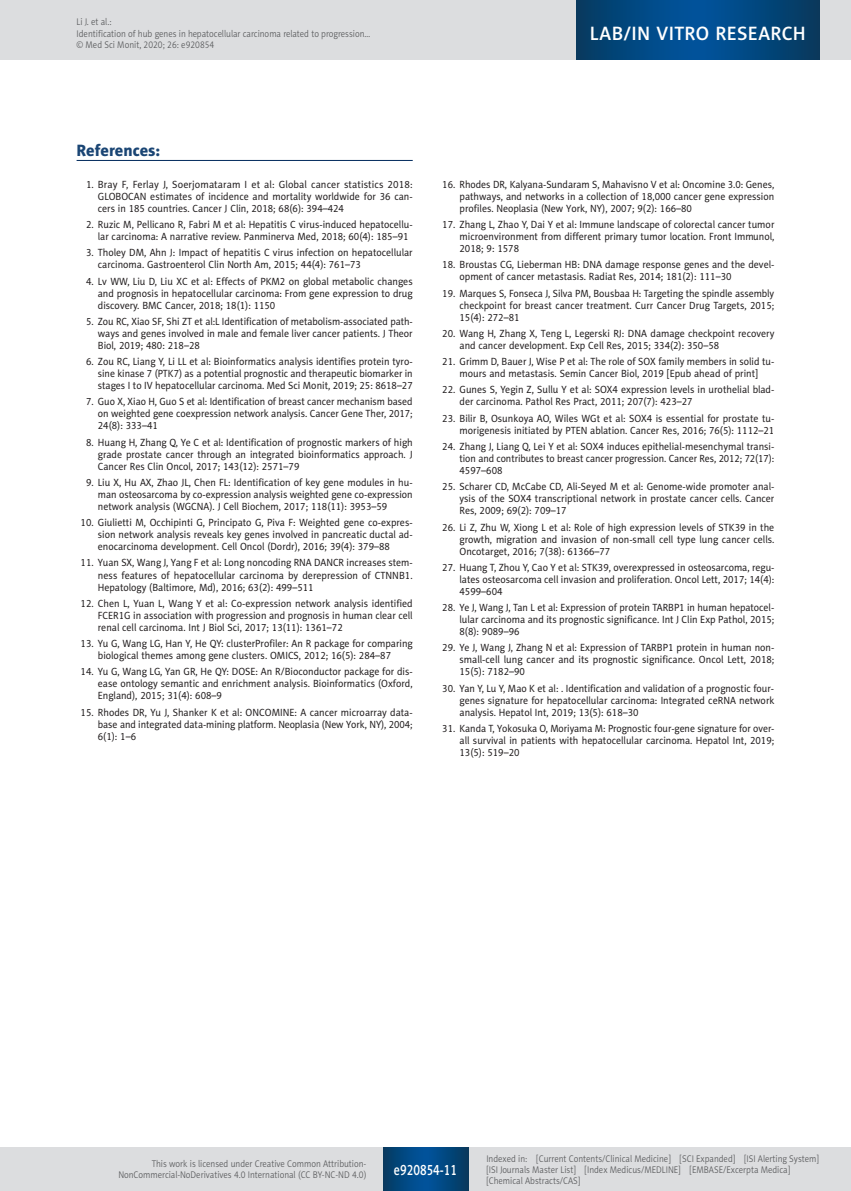
<style>
.page{position:relative;width:851px;height:1191px;background:#fff}
.page>*{position:absolute;margin:0;border:0;box-sizing:border-box;transform-origin:0 0}
.t1{font:19.5px "Naomi Sans EFN Medium";letter-spacing:.015em;color:#fff}
.MSM_Referencje_Tytul{font:16.5px "Naomi Sans EFN Heavy";color:#1a4574}
.t2{font:15px "Naomi Sans EFN Medium";color:#fff;scale:.8 1}
.MSM_Referencje_punkt{font:10.5px/12px "Naomi Sans EFN";color:#231f20;text-align:justify;scale:.95 1}
.MSM_Referencje_punkt-2{font:10.5px/12px "Naomi Sans EFN";color:#231f20;text-align:justify;scale:.94 1}
.MSM_Referencje_punkt-3{font:10.5px/12px "Naomi Sans EFN";color:#231f20;text-align:justify}
.t3{font:9.75px/11.2px "Naomi Sans EFN Light";color:#57585a;scale:.9 1}
</style>
<div class="page">
<hr style="left:77px;top:160px;width:335px;height:1px;background:#00295c">
<div style="left:0;top:1148px;width:850px;height:43px;background:#dcdddf"></div>
<svg style="left:383px;top:1147px;width:85px;height:43px;background:#02477e"></svg>
<div style="left:0;top:0;width:850px;height:60px;background:#dcdddf"></div>
<svg style="left:576px;top:0;width:243px;height:60px;background:#02477e"></svg>
<p class="t3" style="left:77px;top:16px;width:328px">Li J. et al.:<br>Identification of hub genes in hepatocellular carcinoma related to progression… © Med Sci Monit, 2020; 26: e920854</p>
<h1 class="t1" style="left:589px;top:22px;width:217px">LAB/IN VITRO RESEARCH</h1>
<p class="MSM_Referencje_Tytul" style="left:77px;top:140px;width:85px">References:</p>
<p class="MSM_Referencje_punkt-3" style="left:98px;top:178px;width:316px;text-indent:-12px">1. Bray F, Ferlay J, Soerjomataram I et al: Global cancer statistics 2018:<br>GLOBOCAN estimates of incidence and mortality worldwide for 36 can&shy;cers in 185 countries. Cancer J Clin, 2018; 68(6): 394–424</p>
<p class="MSM_Referencje_punkt" style="left:98px;top:219px;width:333px;text-indent:-12px">2. Ruzic M, Pellicano R, Fabri M et al: Hepatitis C virus-induced hepatocellu&shy;lar carcinoma: A narrative review. Panminerva Med, 2018; 60(4): 185–91</p>
<p class="MSM_Referencje_punkt" style="left:98px;top:247px;width:333px;text-indent:-12px">3. Tholey DM, Ahn J: Impact of hepatitis C virus infection on hepatocellular carcinoma. Gastroenterol Clin North Am, 2015; 44(4): 761–73</p>
<p class="MSM_Referencje_punkt" style="left:98px;top:275px;width:333px;text-indent:-12px">4. Lv WW, Liu D, Liu XC et al: Effects of PKM2 on global metabolic changes and prognosis in hepatocellular carcinoma: From gene expression to drug discovery. BMC Cancer, 2018; 18(1): 1150</p>
<p class="MSM_Referencje_punkt-2" style="left:98px;top:315px;width:336px;text-indent:-12px">5. Zou RC, Xiao SF, Shi ZT et al:L Identification of metabolism-associated path&shy;ways and genes involved in male and female liver cancer patients. J Theor Biol, 2019; 480: 218–28</p>
<p class="MSM_Referencje_punkt" style="left:98px;top:356px;width:333px;text-indent:-12px">6. Zou RC, Liang Y, Li LL et al: Bioinformatics analysis identifies protein tyro&shy;sine kinase 7 (PTK7) as a potential prognostic and therapeutic biomarker in stages I to IV hepatocellular carcinoma. Med Sci Monit, 2019; 25: 8618–27</p>
<p class="MSM_Referencje_punkt-2" style="left:98px;top:396px;width:336px;text-indent:-12px">7. Guo X, Xiao H, Guo S et al: Identification of breast cancer mechanism based on weighted gene coexpression network analysis. Cancer Gene Ther, 2017; 24(8): 333–41</p>
<p class="MSM_Referencje_punkt" style="left:98px;top:436px;width:333px;text-indent:-12px">8. Huang H, Zhang Q, Ye C et al: Identification of prognostic markers of high grade prostate cancer through an integrated bioinformatics approach. J Cancer Res Clin Oncol, 2017; 143(12): 2571–79</p>
<p class="MSM_Referencje_punkt" style="left:98px;top:476px;width:333px;text-indent:-12px">9. Liu X, Hu AX, Zhao JL, Chen FL: Identification of key gene modules in hu&shy;man osteosarcoma by co-expression analysis weighted gene co-expression network analysis (WGCNA). J Cell Biochem, 2017; 118(11): 3953–59</p>
<p class="MSM_Referencje_punkt" style="left:98px;top:517px;width:333px;text-indent:-17px">10. Giulietti M, Occhipinti G, Principato G, Piva F: Weighted gene co-expres&shy;sion network analysis reveals key genes involved in pancreatic ductal ad&shy;enocarcinoma development. Cell Oncol (Dordr), 2016; 39(4): 379–88</p>
<p class="MSM_Referencje_punkt-2" style="left:98px;top:557px;width:336px;text-indent:-17px">11. Yuan SX, Wang J, Yang F et al: Long noncoding RNA DANCR increases stem&shy;ness features of hepatocellular carcinoma by derepression of CTNNB1.<br>Hepatology (Baltimore, Md), 2016; 63(2): 499–511</p>
<p class="MSM_Referencje_punkt" style="left:98px;top:597px;width:333px;text-indent:-17px">12. Chen L, Yuan L, Wang Y et al: Co-expression network analysis identified FCER1G in association with progression and prognosis in human clear cell renal cell carcinoma. Int J Biol Sci, 2017; 13(11): 1361–72</p>
<p class="MSM_Referencje_punkt" style="left:81px;top:637px;width:351px;text-align:center">13. Yu G, Wang LG, Han Y, He QY: clusterProfiler: An R package for comparing biological themes among gene clusters. OMICS, 2012; 16(5): 284–87</p>
<p class="MSM_Referencje_punkt" style="left:98px;top:666px;width:333px;text-indent:-17px">14. Yu G, Wang LG, Yan GR, He QY: DOSE: An R/Bioconductor package for dis&shy;ease ontology semantic and enrichment analysis. Bioinformatics (Oxford, England), 2015; 31(4): 608–9</p>
<p class="MSM_Referencje_punkt" style="left:98px;top:706px;width:333px;text-indent:-17px">15. Rhodes DR, Yu J, Shanker K et al: ONCOMINE: A cancer microarray data&shy;base and integrated data-mining platform. Neoplasia (New York, NY), 2004; 6(1): 1–6</p>
<p class="MSM_Referencje_punkt-2" style="left:459px;top:178px;width:336px;text-indent:-17px">16. Rhodes DR, Kalyana-Sundaram S, Mahavisno V et al: Oncomine 3.0: Genes, pathways, and networks in a collection of 18,000 cancer gene expression profiles. Neoplasia (New York, NY), 2007; 9(2): 166–80</p>
<p class="MSM_Referencje_punkt" style="left:459px;top:219px;width:333px;text-indent:-17px">17. Zhang L, Zhao Y, Dai Y et al: Immune landscape of colorectal cancer tumor microenvironment from different primary tumor location. Front Immunol, 2018; 9: 1578</p>
<p class="MSM_Referencje_punkt" style="left:459px;top:259px;width:333px;text-indent:-17px">18. Broustas CG, Lieberman HB: DNA damage response genes and the devel&shy;opment of cancer metastasis. Radiat Res, 2014; 181(2): 111–30</p>
<p class="MSM_Referencje_punkt-2" style="left:459px;top:287px;width:336px;text-indent:-17px">19. Marques S, Fonseca J, Silva PM, Bousbaa H: Targeting the spindle assembly checkpoint for breast cancer treatment. Curr Cancer Drug Targets, 2015; 15(4): 272–81</p>
<p class="MSM_Referencje_punkt" style="left:459px;top:327px;width:333px;text-indent:-17px">20. Wang H, Zhang X, Teng L, Legerski RJ: DNA damage checkpoint recovery and cancer development. Exp Cell Res, 2015; 334(2): 350–58</p>
<p class="MSM_Referencje_punkt" style="left:442px;top:356px;width:351px;text-align:center">21. Grimm D, Bauer J, Wise P et al: The role of SOX family members in solid tu&shy;mours and metastasis. Semin Cancer Biol, 2019 [Epub ahead of print]</p>
<p class="MSM_Referencje_punkt" style="left:459px;top:384px;width:333px;text-indent:-17px">22. Gunes S, Yegin Z, Sullu Y et al: SOX4 expression levels in urothelial blad&shy;der carcinoma. Pathol Res Pract, 2011; 207(7): 423–27</p>
<p class="MSM_Referencje_punkt" style="left:442px;top:412px;width:351px;text-align:right">23. Bilir B, Osunkoya AO, Wiles WGt et al: SOX4 is essential for prostate tu&shy;morigenesis initiated by PTEN ablation. Cancer Res, 2016; 76(5): 1112–21</p>
<p class="MSM_Referencje_punkt" style="left:459px;top:440px;width:333px;text-indent:-17px">24. Zhang J, Liang Q, Lei Y et al: SOX4 induces epithelial-mesenchymal transi&shy;tion and contributes to breast cancer progression. Cancer Res, 2012; 72(17):<br>4597–608</p>
<p class="MSM_Referencje_punkt" style="left:459px;top:481px;width:333px;text-indent:-17px">25. Scharer CD, McCabe CD, Ali-Seyed M et al: Genome-wide promoter anal&shy;ysis of the SOX4 transcriptional network in prostate cancer cells. Cancer Res, 2009; 69(2): 709–17</p>
<p class="MSM_Referencje_punkt" style="left:459px;top:521px;width:333px;text-indent:-17px">26. Li Z, Zhu W, Xiong L et al: Role of high expression levels of STK39 in the growth, migration and invasion of non-small cell type lung cancer cells.<br>Oncotarget, 2016; 7(38): 61366–77</p>
<p class="MSM_Referencje_punkt" style="left:459px;top:561px;width:333px;text-indent:-17px">27. Huang T, Zhou Y, Cao Y et al: STK39, overexpressed in osteosarcoma, regu&shy;lates osteosarcoma cell invasion and proliferation. Oncol Lett, 2017; 14(4):<br>4599–604</p>
<p class="MSM_Referencje_punkt-2" style="left:459px;top:601px;width:336px;text-indent:-17px">28. Ye J, Wang J, Tan L et al: Expression of protein TARBP1 in human hepatocel&shy;lular carcinoma and its prognostic significance. Int J Clin Exp Pathol, 2015; 8(8): 9089–96</p>
<p class="MSM_Referencje_punkt" style="left:459px;top:642px;width:333px;text-indent:-17px">29. Ye J, Wang J, Zhang N et al: Expression of TARBP1 protein in human non&shy;small-cell lung cancer and its prognostic significance. Oncol Lett, 2018; 15(5): 7182–90</p>
<p class="MSM_Referencje_punkt" style="left:459px;top:682px;width:333px;text-indent:-17px">30. Yan Y, Lu Y, Mao K et al: . Identification and validation of a prognostic four&shy;genes signature for hepatocellular carcinoma: Integrated ceRNA network analysis. Hepatol Int, 2019; 13(5): 618–30</p>
<p class="MSM_Referencje_punkt-2" style="left:459px;top:722px;width:336px;text-indent:-17px">31. Kanda T, Yokosuka O, Moriyama M: Prognostic four-gene signature for over&shy;all survival in patients with hepatocellular carcinoma. Hepatol Int, 2019; 13(5): 519–20</p>
<p class="t3" style="left:118px;top:1158px;width:277px;text-align:right">This work is licensed under Creative Common Attribution-<br>NonCommercial-NoDerivatives 4.0 International (CC BY-NC-ND 4.0)</p>
<h3 class="t2" style="left:394px;top:1160px;width:81px">e920854-11</h3>
<p class="t3" style="left:486px;top:1152px;width:371px">Indexed in: [Current Contents/Clinical Medicine] [SCI Expanded] [ISI Alerting System] [ISI Journals Master List] [Index Medicus/MEDLINE] [EMBASE/Excerpta Medica] [Chemical Abstracts/CAS]</p>
</div>
